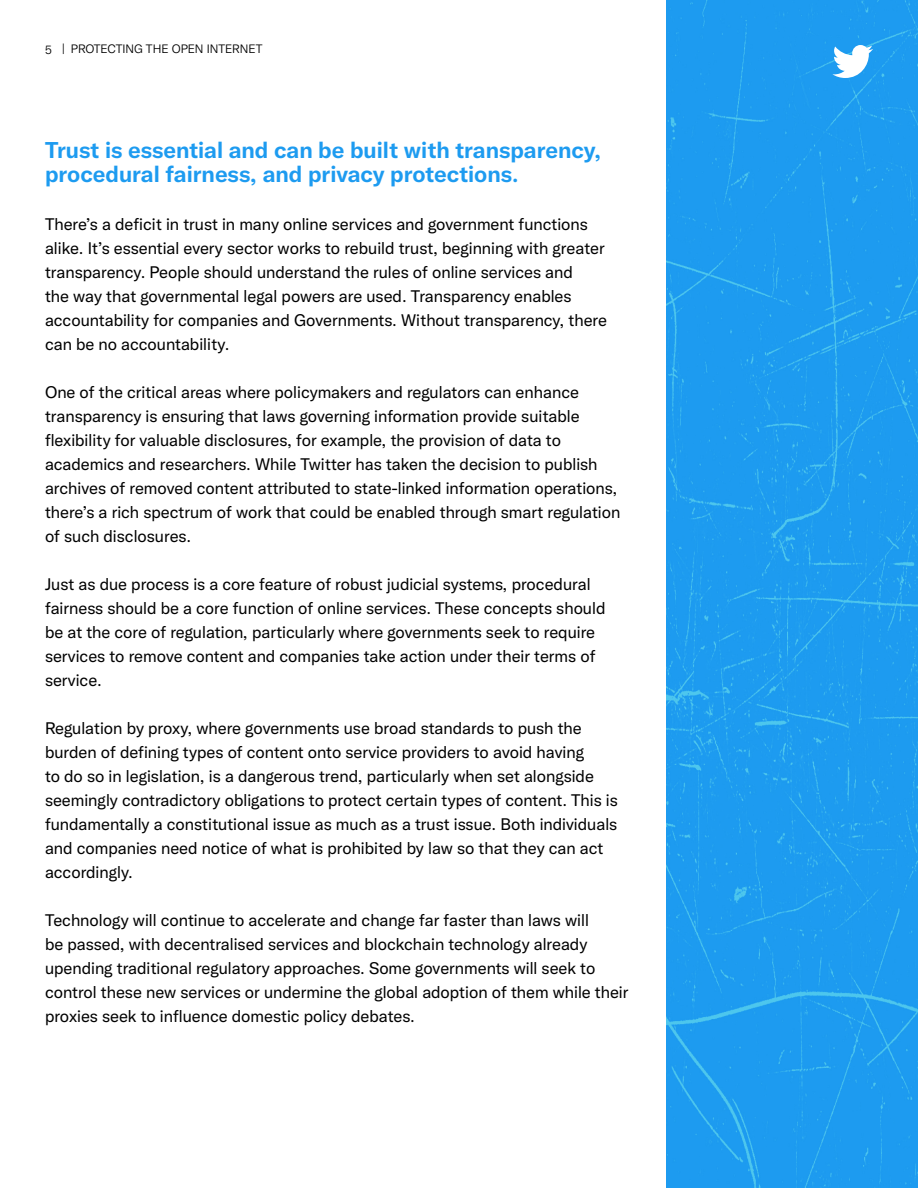
<style>
.page{position:relative;width:918px;height:1188px;background:#fff}
.page>*{position:absolute;margin:0;border:0;box-sizing:border-box;transform-origin:0 0}
.t1{font:700 22.5px/24px "Chirp";color:#1d9bf0}
.t2{font:16.5px/24px "Chirp";color:#000}
.t3{font:300 12px "Chirp";color:#000}
</style>
<div class="page">
<div style="left:666px;top:0;width:252px;height:1188px;background:#1d9bf0"></div>
<svg style="left:832px;top:45px;width:41px;height:33px"></svg>
<p class="t3" style="left:45px;top:42px;width:219px">5 | PROTECTING THE OPEN INTERNET</p>
<p class="t1" style="left:45px;top:138px;width:558px">Trust is essential and can be built with transparency, procedural fairness, and privacy protections.</p>
<p class="t2" style="left:45px;top:212px;width:564px">There’s a deficit in trust in many online services and government functions alike. It’s essential every sector works to rebuild trust, beginning with greater transparency. People should understand the rules of online services and<br>the way that governmental legal powers are used. Transparency enables accountability for companies and Governments. Without transparency, there can be no accountability.</p>
<p class="t2" style="left:45px;top:380px;width:577px">One of the critical areas where policymakers and regulators can enhance transparency is ensuring that laws governing information provide suitable flexibility for valuable disclosures, for example, the provision of data to academics and researchers. While Twitter has taken the decision to publish archives of removed content attributed to state-linked information operations, there’s a rich spectrum of work that could be enabled through smart regulation of such disclosures.</p>
<p class="t2" style="left:45px;top:572px;width:562px">Just as due process is a core feature of robust judicial systems, procedural fairness should be a core function of online services. These concepts should be at the core of regulation, particularly where governments seek to require services to remove content and companies take action under their terms of service.</p>
<p class="t2" style="left:45px;top:716px;width:574px">Regulation by proxy, where governments use broad standards to push the burden of defining types of content onto service providers to avoid having<br>to do so in legislation, is a dangerous trend, particularly when set alongside seemingly contradictory obligations to protect certain types of content. This is fundamentally a constitutional issue as much as a trust issue. Both individuals and companies need notice of what is prohibited by law so that they can act accordingly.</p>
<p class="t2" style="left:45px;top:908px;width:585px">Technology will continue to accelerate and change far faster than laws will<br>be passed, with decentralised services and blockchain technology already upending traditional regulatory approaches. Some governments will seek to control these new services or undermine the global adoption of them while their proxies seek to influence domestic policy debates.</p>
</div>
